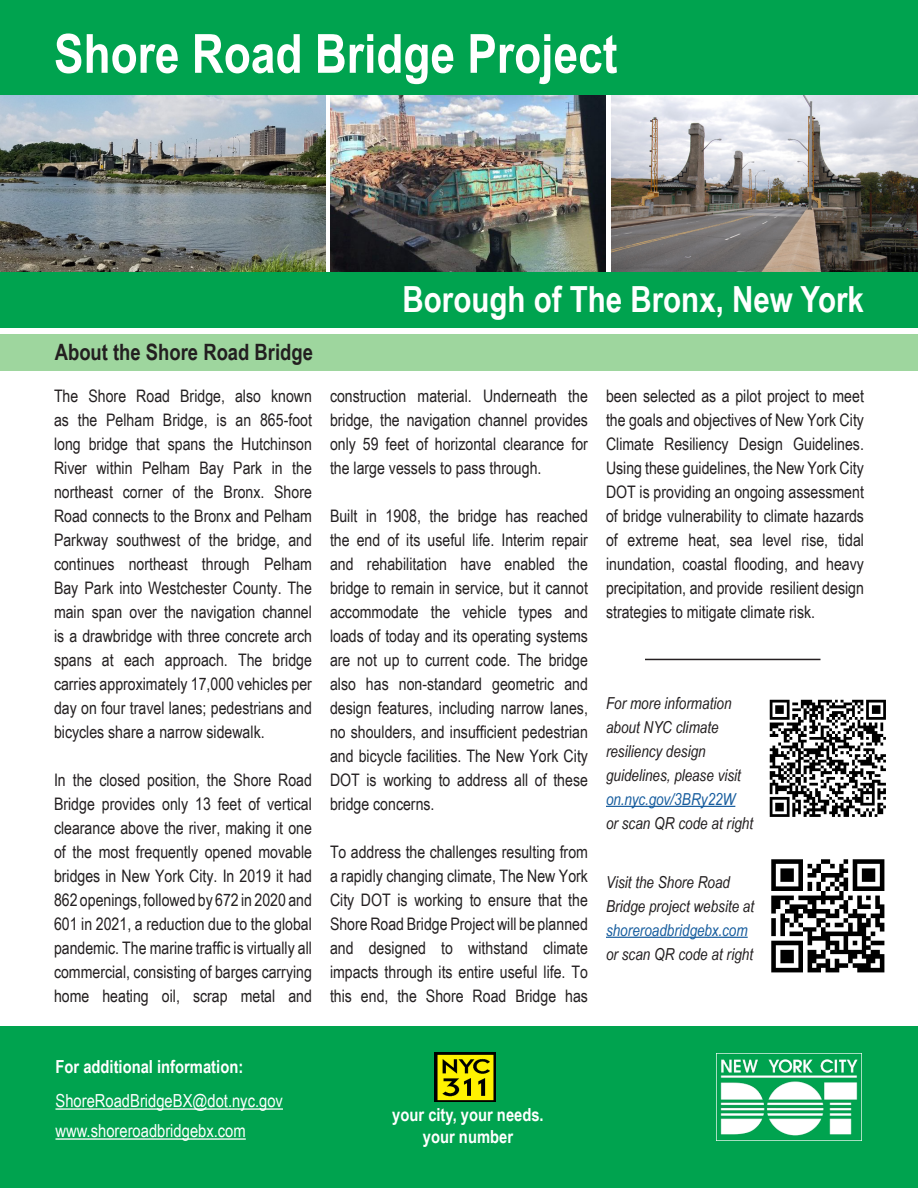
<style>
.page{position:relative;width:918px;height:1188px;background:#fff}
.page>*{position:absolute;margin:0;border:0;box-sizing:border-box;transform-origin:0 0}
.t1{font:700 54px "Arial Narrow";color:#fff}
.t2{font:700 36px "Arial Narrow";color:#fff}
.t3{font:700 22.5px "Arial Narrow";color:#231f20}
.t4{font:700 18px "Arial Narrow";color:#fff}
.t5{font:18px "Arial Narrow";color:#fff}
.t6{font:17.25px/24px "Arial Narrow";color:#231f20;text-align:justify}
.t7{font:italic 16.5px/24px "Arial Narrow";color:#231f20}
.s1{color:#175d9e}
</style>
<div class="page">
<div style="left:0;top:0;width:918px;height:328px;background:#00a34f"></div>
<img style="left:611px;top:95px;width:307px;height:177px">
<div style="left:0;top:334px;width:918px;height:36px;background:#9ed69e"></div>
<div style="left:0;top:1026px;width:918px;height:162px;background:#00a34f"></div>
<hr style="left:56px;top:1108px;width:227px;height:2px;background:#fff">
<hr style="left:56px;top:1138px;width:190px;height:2px;background:#fff">
<img style="left:717px;top:1053px;width:144px;height:83px">
<img style="left:0;top:95px;width:325px;height:177px">
<hr style="left:645px;top:659px;width:175px;height:1px;background:#241f21">
<img style="left:434px;top:1053px;width:62px;height:49px">
<img style="left:330px;top:95px;width:276px;height:177px">
<hr style="left:606px;top:806px;width:129px;height:1px;background:#175d9e">
<hr style="left:606px;top:937px;width:142px;height:1px;background:#175d9e">
<img style="left:769px;top:699px;width:117px;height:118px">
<img style="left:771px;top:859px;width:114px;height:114px">
<p class="t1" style="left:54px;top:13px;width:565px">Shore Road Bridge Project</p>
<p class="t3" style="left:55px;top:335px;width:260px">About the Shore Road Bridge</p>
<p class="t6" style="left:54px;top:384px;width:260px">The Shore Road Bridge, also known as the Pelham Bridge, is an 865-foot long bridge that spans the Hutchinson River within Pelham Bay Park in the northeast corner of the Bronx. Shore Road connects to the Bronx and Pelham Parkway southwest of the bridge, and continues northeast through Pelham Bay Park into Westchester County. The main span over the navigation channel is a drawbridge with three concrete arch spans at each approach. The bridge carries approximately 17,000 vehicles per day on four travel lanes; pedestrians and bicycles share a narrow sidewalk.</p>
<p class="t6" style="left:54px;top:768px;width:260px">In the closed position, the Shore Road Bridge provides only 13 feet of vertical clearance above the river, making it one of the most frequently opened movable bridges in New York City. In 2019 it had 862 openings, followed by 672 in 2020 and 601 in 2021, a reduction due to the global pandemic. The marine traffic is virtually all commercial, consisting of barges carrying home heating oil, scrap metal and</p>
<p class="t2" style="left:403px;top:272px;width:463px">Borough of The Bronx, New York</p>
<p class="t6" style="left:330px;top:384px;width:259px">construction material. Underneath the bridge, the navigation channel provides only 59 feet of horizontal clearance for the large vessels to pass through.</p>
<p class="t6" style="left:330px;top:504px;width:260px">Built in 1908, the bridge has reached the end of its useful life. Interim repair and rehabilitation have enabled the bridge to remain in service, but it cannot accommodate the vehicle types and loads of today and its operating systems are not up to current code. The bridge also has non-standard geometric and design features, including narrow lanes, no shoulders, and insufficient pedestrian and bicycle facilities. The New York City DOT is working to address all of these bridge concerns.</p>
<p class="t6" style="left:330px;top:840px;width:259px">To address the challenges resulting from a rapidly changing climate, The New York City DOT is working to ensure that the Shore Road Bridge Project will be planned and designed to withstand climate impacts through its entire useful life. To this end, the Shore Road Bridge has</p>
<p class="t6" style="left:606px;top:384px;width:260px">been selected as a pilot project to meet the goals and objectives of New York City Climate Resiliency Design Guidelines.<br>Using these guidelines, the New York City DOT is providing an ongoing assessment of bridge vulnerability to climate hazards of extreme heat, sea level rise, tidal inundation, coastal flooding, and heavy precipitation, and provide resilient design strategies to mitigate climate risk.</p>
<p class="t7" style="left:606px;top:690px;width:149px">For more information about NYC climate resiliency design guidelines, please visit <span class="s1">on.nyc.gov/3BRy22W<br></span>or scan QR code at right</p>
<p class="t7" style="left:606px;top:869px;width:150px">Visit the Shore Road<br>Bridge project website at <span class="s1">shoreroadbridgebx.com </span>or scan QR code at right</p>
<p class="t4" style="left:56px;top:1053px;width:189px">For additional information:</p>
<p class="t5" style="left:56px;top:1088px;width:229px">ShoreRoadBridgeBX@dot.nyc.gov</p>
<p class="t5" style="left:56px;top:1118px;width:192px">www.shoreroadbridgebx.com</p>
<p class="t4" style="left:392px;top:1101px;width:153px">your city, your needs.</p>
<p class="t4" style="left:423px;top:1123px;width:92px">your number</p>
</div>
